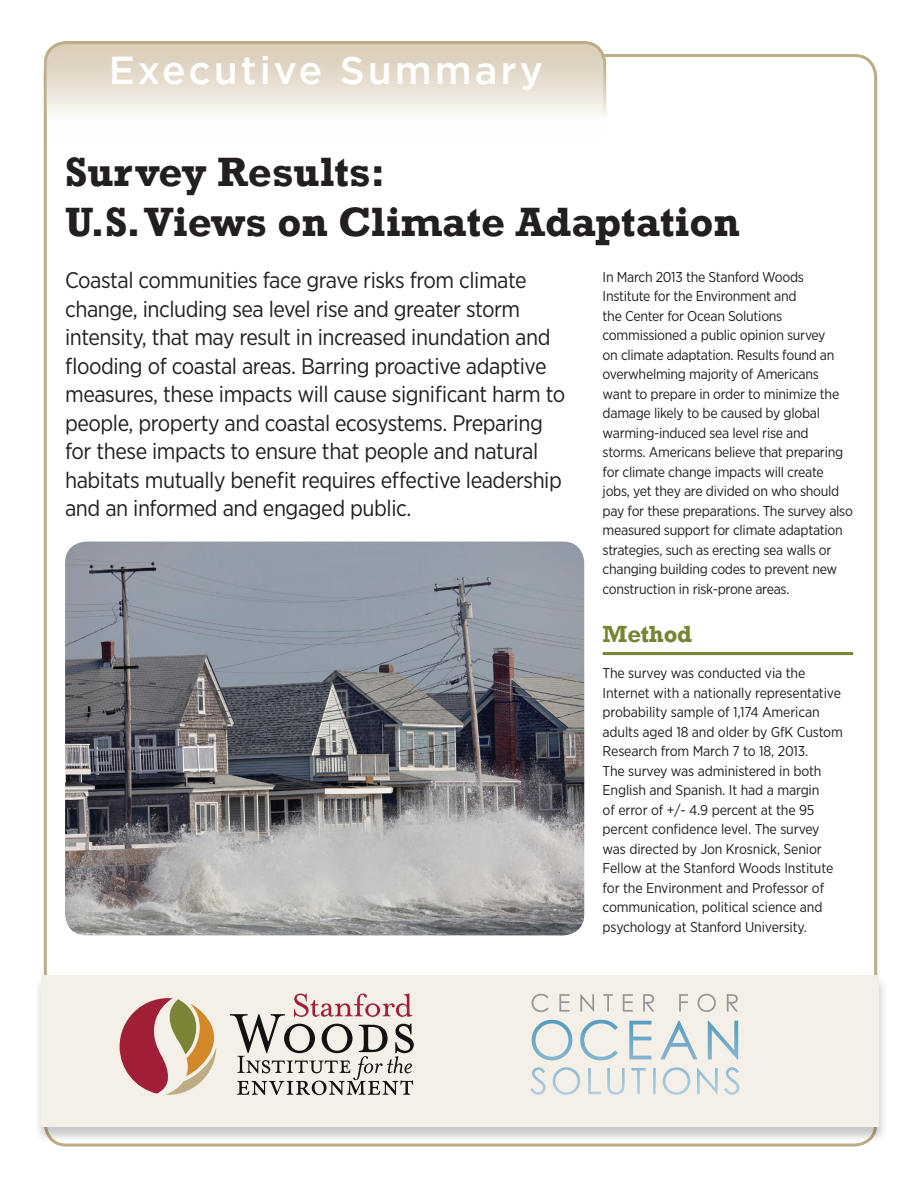
<style>
.page{position:relative;width:918px;height:1188px;background:#fff}
.page>*{position:absolute;margin:0;border:0;box-sizing:border-box;transform-origin:0 0}
.Sub_head_1{font:700 42px/49.5px "Rockwell";color:#231f20}
.Sub_head_1-2{font:500 39px "Gotham";letter-spacing:.075em;color:#fff}
.Sub_head_2{font:700 24px "Rockwell";letter-spacing:-.01em;color:#798334}
.Ingress{font:22.5px/28.5px "Gotham Narrow";letter-spacing:-.02em;color:#231f20}
.Body_text{font:14.25px/19.5px "Gotham Narrow";letter-spacing:-.02em;color:#231f20}
</style>
<div class="page">
<div style="left:34px;top:975px;width:854px;height:168px;background:#231f20;opacity:.25"></div>
<div style="left:41px;top:975px;width:837px;height:152px;background:#f4f0e8"></div>
<svg style="left:230px;top:993px;width:184px;height:102px"></svg>
<svg style="left:120px;top:998px;width:97px;height:97px"></svg>
<svg style="left:532px;top:994px;width:206px;height:18px"></svg>
<svg style="left:532px;top:1020px;width:207px;height:75px"></svg>
<svg style="left:43px;top:41px;width:565px;height:100px"></svg>
<img style="left:65px;top:542px;width:519px;height:393px">
<hr style="left:603px;top:652px;width:250px;height:3px;background:#798334">
<p class="Sub_head_1-2" style="left:109px;top:45px;width:436px">Executive Summary</p>
<p class="Sub_head_1" style="left:65px;top:147px;width:676px">Survey Results:<br>U.S. Views on Climate Adaptation</p>
<p class="Ingress" style="left:65px;top:266px;width:502px">Coastal communities face grave risks from climate change, including sea level rise and greater storm intensity, that may result in increased inundation and flooding of coastal areas. Barring proactive adaptive measures, these impacts will cause significant harm to people, property and coastal ecosystems. Preparing for these impacts to ensure that people and natural habitats mutually benefit requires effective leadership and an informed and engaged public.</p>
<p class="Body_text" style="left:603px;top:267px;width:252px">In March 2013 the Stanford Woods Institute for the Environment and<br>the Center for Ocean Solutions commissioned a public opinion survey<br>on climate adaptation. Results found an overwhelming majority of Americans<br>want to prepare in order to minimize the damage likely to be caused by global warming-induced sea level rise and storms. Americans believe that preparing for climate change impacts will create jobs, yet they are divided on who should pay for these preparations. The survey also measured support for climate adaptation strategies, such as erecting sea walls or changing building codes to prevent new construction in risk-prone areas.</p>
<p class="Sub_head_2" style="left:603px;top:619px;width:91px">Method</p>
<p class="Body_text" style="left:603px;top:663px;width:242px">The survey was conducted via the Internet with a nationally representative probability sample of 1,174 American adults aged 18 and older by GfK Custom Research from March 7 to 18, 2013.<br>The survey was administered in both English and Spanish. It had a margin<br>of error of +/- 4.9 percent at the 95 percent confidence level. The survey was directed by Jon Krosnick, Senior Fellow at the Stanford Woods Institute for the Environment and Professor of communication, political science and psychology at Stanford University.</p>
</div>
